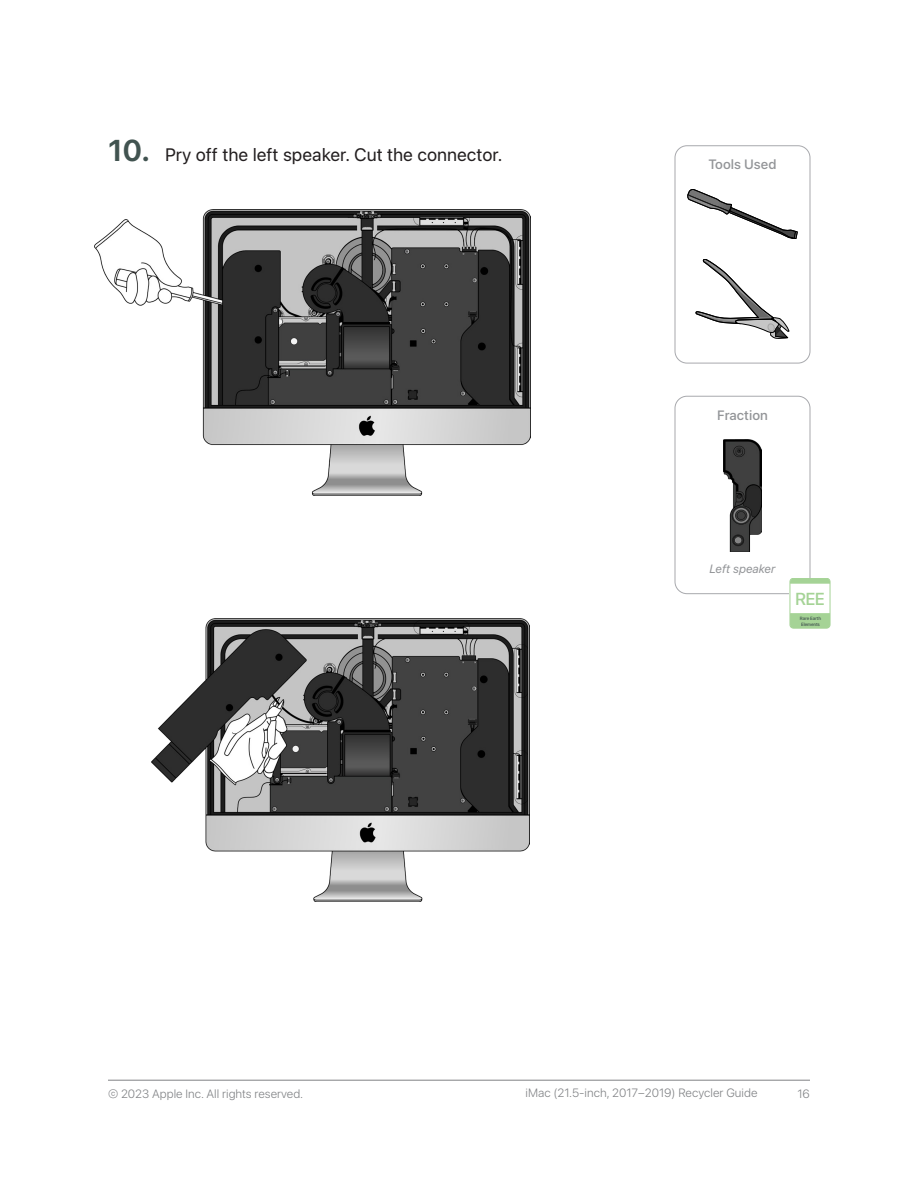
<style>
.page{position:relative;width:918px;height:1188px;background:#fff}
.page>*{position:absolute;margin:0;border:0;box-sizing:border-box;transform-origin:0 0}
.t1{font:18px "SF Hello";color:#231f20}
.t2{font:500 17.25px "SF Hello";color:#a5d396}
.Fraction__Heading{font:500 13.5px "SF Hello";color:#939598}
.t3{font:300 12px "SF Hello";color:#808285}
.Fraction__Description{font:italic 12px "SF Hello";color:#939598}
.t4{font:500 4.65px/5.7px "SF Hello";letter-spacing:-.025em;color:#41524f}
.s1{font-weight:600;font-size:30px;color:#415350}
</style>
<div class="page">
<hr style="left:108px;top:1080px;width:702px;height:1px;background:#808285">
<img style="left:94px;top:210px;width:436px;height:285px">
<img style="left:151px;top:618px;width:379px;height:283px">
<div style="left:675px;top:145px;width:135px;height:218px;border:1px solid #a8a9ad;border-radius:12px"></div>
<div style="left:675px;top:396px;width:135px;height:198px;border:1px solid #a8a9ad;border-radius:12px"></div>
<svg style="left:688px;top:189px;width:109px;height:50px"></svg>
<svg style="left:696px;top:259px;width:93px;height:80px"></svg>
<img style="left:724px;top:440px;width:37px;height:112px">
<div style="left:790px;top:583px;width:40px;height:32px;background:#fff"></div>
<svg style="left:790px;top:613px;width:40px;height:15px"></svg>
<svg style="left:790px;top:578px;width:40px;height:6px"></svg>
<div style="left:790px;top:578px;width:40px;height:50px;border:1px solid #a5d396;border-radius:3px"></div>
<p class="t1" style="left:108px;top:144px;width:396px"><span class="s1">10.</span> Pry off the left speaker. Cut the connector.</p>
<p class="Fraction__Heading" style="left:708px;top:157px;width:70px">Tools Used</p>
<p class="Fraction__Heading" style="left:717px;top:407px;width:52px">Fraction</p>
<p class="Fraction__Description" style="left:709px;top:562px;width:68px">Left speaker</p>
<p class="t2" style="left:795px;top:589px;width:31px">REE</p>
<p class="t4" style="left:800px;top:615px;width:23px">Rare Earth<br>Elements</p>
<p class="t3" style="left:108px;top:1087px;width:197px">© 2023 Apple Inc. All rights reserved.</p>
<p class="t3" style="left:526px;top:1086px;width:233px">iMac (21.5-inch, 2017–2019) Recycler Guide</p>
<p class="t3" style="left:797px;top:1087px;width:14px">16</p>
</div>
